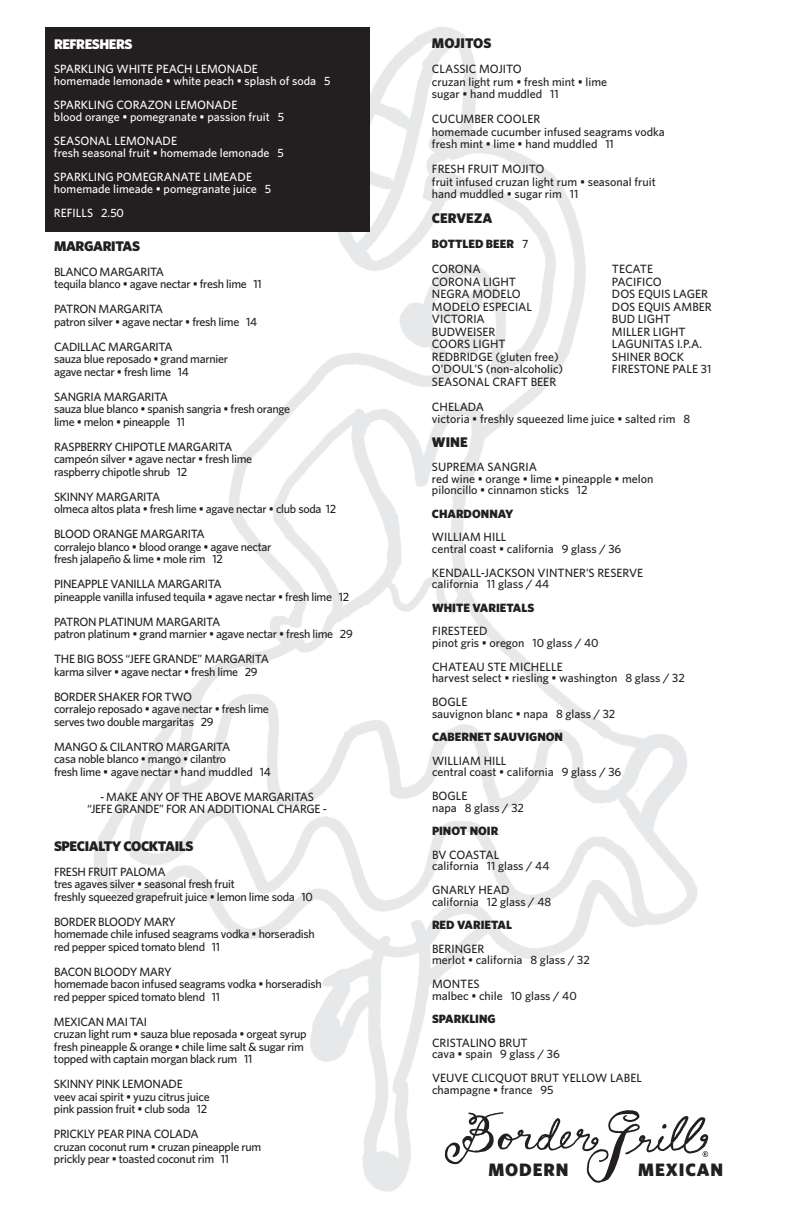
<style>
.page{position:relative;width:792px;height:1224px;background:#fff}
.page>*{position:absolute;margin:0;border:0;box-sizing:border-box;transform-origin:0 0}
.t1{font:900 18px "Whitney";letter-spacing:.05em;color:#231f20}
.t2{font:900 14px "Whitney";letter-spacing:-.025em;color:#231f20}
.t3{font:900 14px "Whitney";color:#231f20}
.t4{font:900 14px "Whitney";letter-spacing:-.035em;color:#fff}
.t5{font:500 12px/12.5px "Whitney";letter-spacing:-.025em;color:#231f20}
.t6{font:500 12px/11.7px "Whitney";color:#231f20}
.t7{font:500 12px/12px "Whitney";color:#fff}
.t8{font:900 12px/25px "Whitney";color:#231f20}
.s1{font-weight:500}
</style>
<div class="page">
<img style="left:80px;top:26px;width:618px;height:1166px">
<div style="left:45px;top:27px;width:324px;height:204px;background:#231f20"></div>
<img style="left:439px;top:1108px;width:270px;height:80px">
<p class="t4" style="left:54px;top:40px;width:80px">REFRESHERS</p>
<p class="t7" style="left:54px;top:64px;width:278px">SPARKLING WHITE PEACH LEMONADE<br>homemade lemonade • white peach • splash of soda 5</p>
<p class="t7" style="left:54px;top:100px;width:232px">SPARKLING CORAZON LEMONADE<br>blood orange • pomegranate • passion fruit 5</p>
<p class="t7" style="left:54px;top:136px;width:231px">SEASONAL LEMONADE<br>fresh seasonal fruit • homemade lemonade 5</p>
<p class="t7" style="left:54px;top:172px;width:219px">SPARKLING POMEGRANATE LIMEADE homemade limeade • pomegranate juice 5</p>
<p class="t7" style="left:54px;top:208px;width:72px">REFILLS 2.50</p>
<p class="t2" style="left:54px;top:241px;width:88px">MARGARITAS</p>
<p class="t5" style="left:54px;top:267px;width:209px">BLANCO MARGARITA<br>tequila blanco • agave nectar • fresh lime 11</p>
<p class="t5" style="left:54px;top:304px;width:205px">PATRON MARGARITA<br>patron silver • agave nectar • fresh lime 14</p>
<p class="t5" style="left:54px;top:342px;width:176px">CADILLAC MARGARITA<br>sauza blue reposado • grand marnier agave nectar • fresh lime 14</p>
<p class="t5" style="left:54px;top:392px;width:238px">SANGRIA MARGARITA<br>sauza blue blanco • spanish sangria • fresh orange lime • melon • pineapple 11</p>
<p class="t5" style="left:54px;top:442px;width:200px">RASPBERRY CHIPOTLE MARGARITA campeón silver • agave nectar • fresh lime raspberry chipotle shrub 12</p>
<p class="t5" style="left:54px;top:492px;width:284px">SKINNY MARGARITA<br>olmeca altos plata • fresh lime • agave nectar • club soda 12</p>
<p class="t5" style="left:54px;top:529px;width:219px">BLOOD ORANGE MARGARITA<br>corralejo blanco • blood orange • agave nectar fresh jalapeño &amp; lime • mole rim 12</p>
<p class="t5" style="left:54px;top:579px;width:297px">PINEAPPLE VANILLA MARGARITA<br>pineapple vanilla infused tequila • agave nectar • fresh lime 12</p>
<p class="t5" style="left:54px;top:617px;width:300px">PATRON PLATINUM MARGARITA<br>patron platinum • grand marnier • agave nectar • fresh lime 29</p>
<p class="t5" style="left:54px;top:654px;width:217px">THE BIG BOSS “JEFE GRANDE” MARGARITA karma silver • agave nectar • fresh lime 29</p>
<p class="t5" style="left:54px;top:692px;width:216px">BORDER SHAKER FOR TWO<br>corralejo reposado • agave nectar • fresh lime serves two double margaritas 29</p>
<p class="t5" style="left:54px;top:742px;width:218px">MANGO &amp; CILANTRO MARGARITA<br>casa noble blanco • mango • cilantro<br>fresh lime • agave nectar • hand muddled 14</p>
<p class="t5" style="left:87px;top:792px;width:241px;text-align:center">- MAKE ANY OF THE ABOVE MARGARITAS “JEFE GRANDE” FOR AN ADDITIONAL CHARGE -</p>
<p class="t2" style="left:54px;top:841px;width:141px">SPECIALTY COCKTAILS</p>
<p class="t5" style="left:54px;top:867px;width:260px">FRESH FRUIT PALOMA<br>tres agaves silver • seasonal fresh fruit<br>freshly squeezed grapefruit juice • lemon lime soda 10</p>
<p class="t5" style="left:54px;top:917px;width:262px">BORDER BLOODY MARY<br>homemade chile infused seagrams vodka • horseradish red pepper spiced tomato blend 11</p>
<p class="t5" style="left:54px;top:967px;width:269px">BACON BLOODY MARY<br>homemade bacon infused seagrams vodka • horseradish red pepper spiced tomato blend 11</p>
<p class="t5" style="left:54px;top:1017px;width:254px">MEXICAN MAI TAI<br>cruzan light rum • sauza blue reposada • orgeat syrup fresh pineapple &amp; orange • chile lime salt &amp; sugar rim topped with captain morgan black rum 11</p>
<p class="t5" style="left:54px;top:1079px;width:157px">SKINNY PINK LEMONADE<br>veev acai spirit • yuzu citrus juice pink passion fruit • club soda 12</p>
<p class="t5" style="left:54px;top:1129px;width:209px">PRICKLY PEAR PINA COLADA<br>cruzan coconut rum • cruzan pineapple rum prickly pear • toasted coconut rim 11</p>
<p class="t3" style="left:432px;top:39px;width:61px">MOJITOS</p>
<p class="t6" style="left:432px;top:64px;width:177px;line-height:12.5px">CLASSIC MOJITO<br>cruzan light rum • fresh mint • lime sugar • hand muddled 11</p>
<p class="t6" style="left:432px;top:114px;width:234px;line-height:12.5px">CUCUMBER COOLER<br>homemade cucumber infused seagrams vodka fresh mint • lime • hand muddled 11</p>
<p class="t6" style="left:432px;top:164px;width:225px;line-height:12.5px">FRESH FRUIT MOJITO<br>fruit infused cruzan light rum • seasonal fruit hand muddled • sugar rim 11</p>
<p class="t3" style="left:432px;top:214px;width:62px">CERVEZA</p>
<p class="t8" style="left:432px;top:233px;width:98px">BOTTLED BEER <span class="s1">7<br>CORONA</span></p>
<p class="t5" style="left:612px;top:264px;width:43px">TECATE</p>
<p class="t6" style="left:432px;top:277px;width:86px">CORONA LIGHT</p>
<p class="t6" style="left:612px;top:277px;width:51px">PACIFICO</p>
<p class="t6" style="left:432px;top:289px;width:90px">NEGRA MODELO</p>
<p class="t6" style="left:612px;top:289px;width:98px">DOS EQUIS LAGER</p>
<p class="t6" style="left:432px;top:302px;width:102px">MODELO ESPECIAL</p>
<p class="t6" style="left:612px;top:302px;width:101px">DOS EQUIS AMBER</p>
<p class="t6" style="left:432px;top:314px;width:54px">VICTORIA</p>
<p class="t6" style="left:612px;top:314px;width:60px">BUD LIGHT</p>
<p class="t6" style="left:432px;top:327px;width:65px">BUDWEISER</p>
<p class="t6" style="left:612px;top:327px;width:75px">MILLER LIGHT</p>
<p class="t6" style="left:432px;top:339px;width:75px">COORS LIGHT</p>
<p class="t6" style="left:612px;top:339px;width:92px">LAGUNITAS I.P.A.</p>
<p class="t6" style="left:432px;top:352px;width:128px">REDBRIDGE (gluten free)</p>
<p class="t6" style="left:612px;top:352px;width:74px">SHINER BOCK</p>
<p class="t6" style="left:432px;top:364px;width:133px">O’DOUL’S (non-alcoholic)</p>
<p class="t6" style="left:612px;top:364px;width:101px">FIRESTONE PALE 31</p>
<p class="t6" style="left:432px;top:370px;width:126px;line-height:25px">SEASONAL CRAFT BEER<br>CHELADA</p>
<p class="t6" style="left:432px;top:414px;width:260px">victoria • freshly squeezed lime juice • salted rim 8</p>
<p class="t2" style="left:432px;top:438px;width:37px">WINE</p>
<p class="t6" style="left:432px;top:462px;width:223px">SUPREMA SANGRIA<br>red wine • orange • lime • pineapple • melon piloncillo • cinnamon sticks 12</p>
<p class="t8" style="left:432px;top:502px;width:83px">CHARDONNAY</p>
<p class="t6" style="left:432px;top:533px;width:191px">WILLIAM HILL<br>central coast • california 9 glass / 36</p>
<p class="t6" style="left:432px;top:568px;width:213px">KENDALL-JACKSON VINTNER’S RESERVE california 11 glass / 44</p>
<p class="t8" style="left:432px;top:596px;width:104px">WHITE VARIETALS</p>
<p class="t6" style="left:432px;top:627px;width:168px">FIRESTEED<br>pinot gris • oregon 10 glass / 40</p>
<p class="t6" style="left:432px;top:662px;width:254px">CHATEAU STE MICHELLE<br>harvest select • riesling • washington 8 glass / 32</p>
<p class="t6" style="left:432px;top:697px;width:185px">BOGLE<br>sauvignon blanc • napa 8 glass / 32</p>
<p class="t8" style="left:432px;top:726px;width:133px">CABERNET SAUVIGNON</p>
<p class="t6" style="left:432px;top:756px;width:191px">WILLIAM HILL<br>central coast • california 9 glass / 36</p>
<p class="t6" style="left:432px;top:791px;width:93px">BOGLE<br>napa 8 glass / 32</p>
<p class="t8" style="left:432px;top:820px;width:68px">PINOT NOIR</p>
<p class="t6" style="left:432px;top:850px;width:119px">BV COASTAL<br>california 11 glass / 44</p>
<p class="t6" style="left:432px;top:885px;width:121px">GNARLY HEAD california 12 glass / 48</p>
<p class="t8" style="left:432px;top:914px;width:82px">RED VARIETAL</p>
<p class="t6" style="left:432px;top:944px;width:159px">BERINGER<br>merlot • california 8 glass / 32</p>
<p class="t6" style="left:432px;top:979px;width:146px">MONTES<br>malbec • chile 10 glass / 40</p>
<p class="t8" style="left:432px;top:1008px;width:65px">SPARKLING</p>
<p class="t6" style="left:432px;top:1038px;width:129px">CRISTALINO BRUT<br>cava • spain 9 glass / 36</p>
<p class="t6" style="left:432px;top:1073px;width:212px">VEUVE CLICQUOT BRUT YELLOW LABEL champagne • france 95</p>
<h1 class="t1" style="left:488px;top:1164px;width:82px">MODERN</h1>
<h1 class="t1" style="left:638px;top:1164px;width:87px">MEXICAN</h1>
</div>
